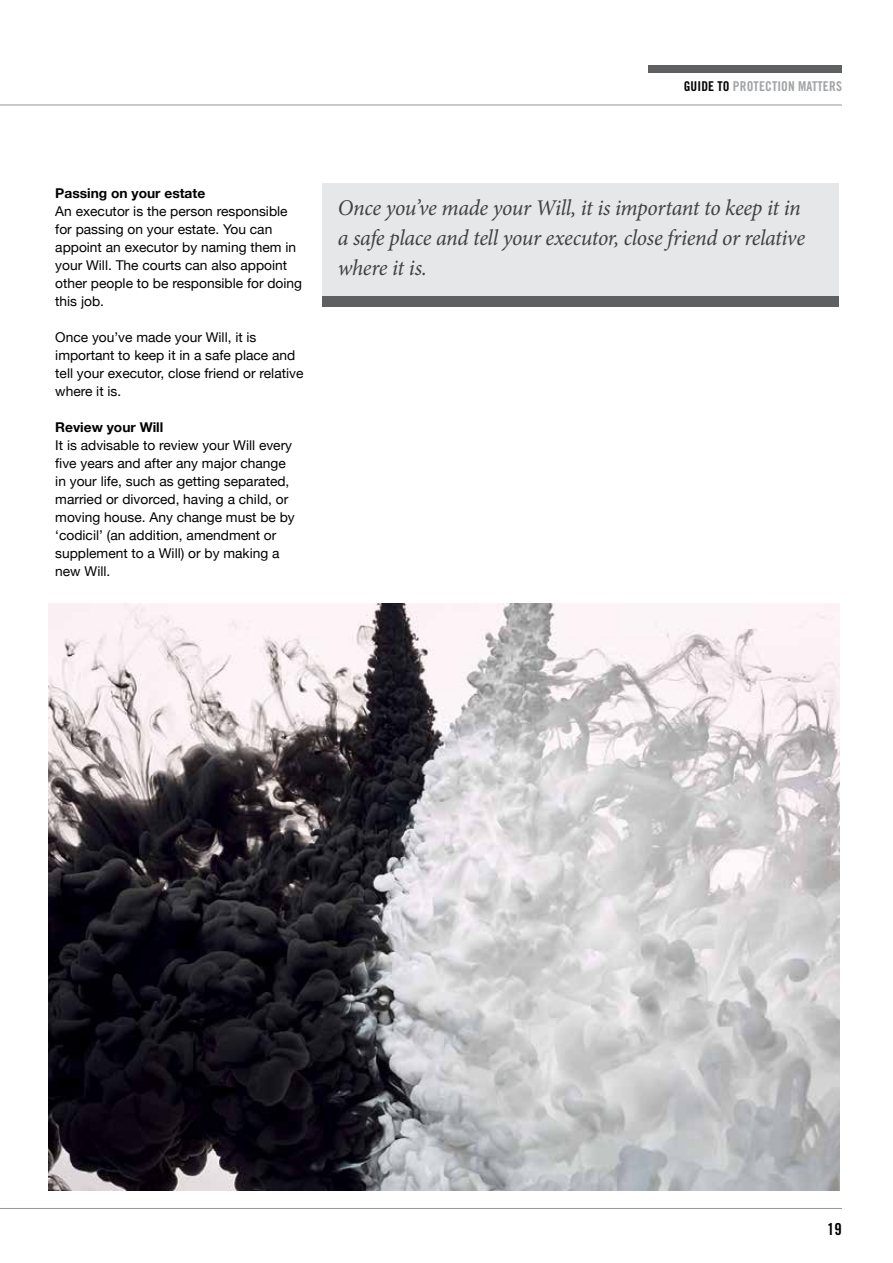
<style>
.page{position:relative;width:893px;height:1263px;background:#fff}
.page>*{position:absolute;margin:0;border:0;box-sizing:border-box;transform-origin:0 0}
.t1{font:italic 22.5px/30px "Minion Pro";letter-spacing:-.015em;color:#414042}
.t2{font:16.5px "Trade Gothic Bold Cond Twenty";color:#000}
.t3{font:13.5px/18px "Helvetica Neue";color:#000}
.t4{font:700 13.5px "Helvetica Neue";color:#000}
.t5{font:13.5px "Trade Gothic Bold Cond Twenty";letter-spacing:.01em;color:#a1a3a5}
.s1{color:#000}
</style>
<div class="page">
<hr style="left:0;top:1208px;width:842px;height:1px;background:#939598">
<hr style="left:0;top:105px;width:842px;height:1px;background:#939598">
<div style="left:648px;top:65px;width:194px;height:8px;background:#5f6062"></div>
<img style="left:49px;top:603px;width:790px;height:587px">
<div style="left:322px;top:183px;width:517px;height:114px;background:#e6e7e8"></div>
<div style="left:322px;top:296px;width:517px;height:11px;background:#5f6062"></div>
<p class="t5" style="left:684px;top:78px;width:160px"><span class="s1">GUIDE TO</span> PROTECTION MATTERS</p>
<p class="t4" style="left:55px;top:185px;width:151px">Passing on your estate</p>
<p class="t3" style="left:55px;top:202px;width:248px">An executor is the person responsible for passing on your estate. You can appoint an executor by naming them in your Will. The courts can also appoint other people to be responsible for doing this job.</p>
<p class="t3" style="left:55px;top:328px;width:250px">Once you’ve made your Will, it is important to keep it in a safe place and tell your executor, close friend or relative where it is.</p>
<p class="t4" style="left:55px;top:419px;width:110px">Review your Will</p>
<p class="t3" style="left:55px;top:436px;width:241px">It is advisable to review your Will every five years and after any major change in your life, such as getting separated, married or divorced, having a child, or moving house. Any change must be by ‘codicil’ (an addition, amendment or supplement to a Will) or by making a new Will.</p>
<h1 class="t1" style="left:338px;top:193px;width:469px">Once you’ve made your Will, it is important to keep it in a safe place and tell your executor, close friend or relative where it is.</h1>
<p class="t2" style="left:827px;top:1219px;width:16px">19</p>
</div>
